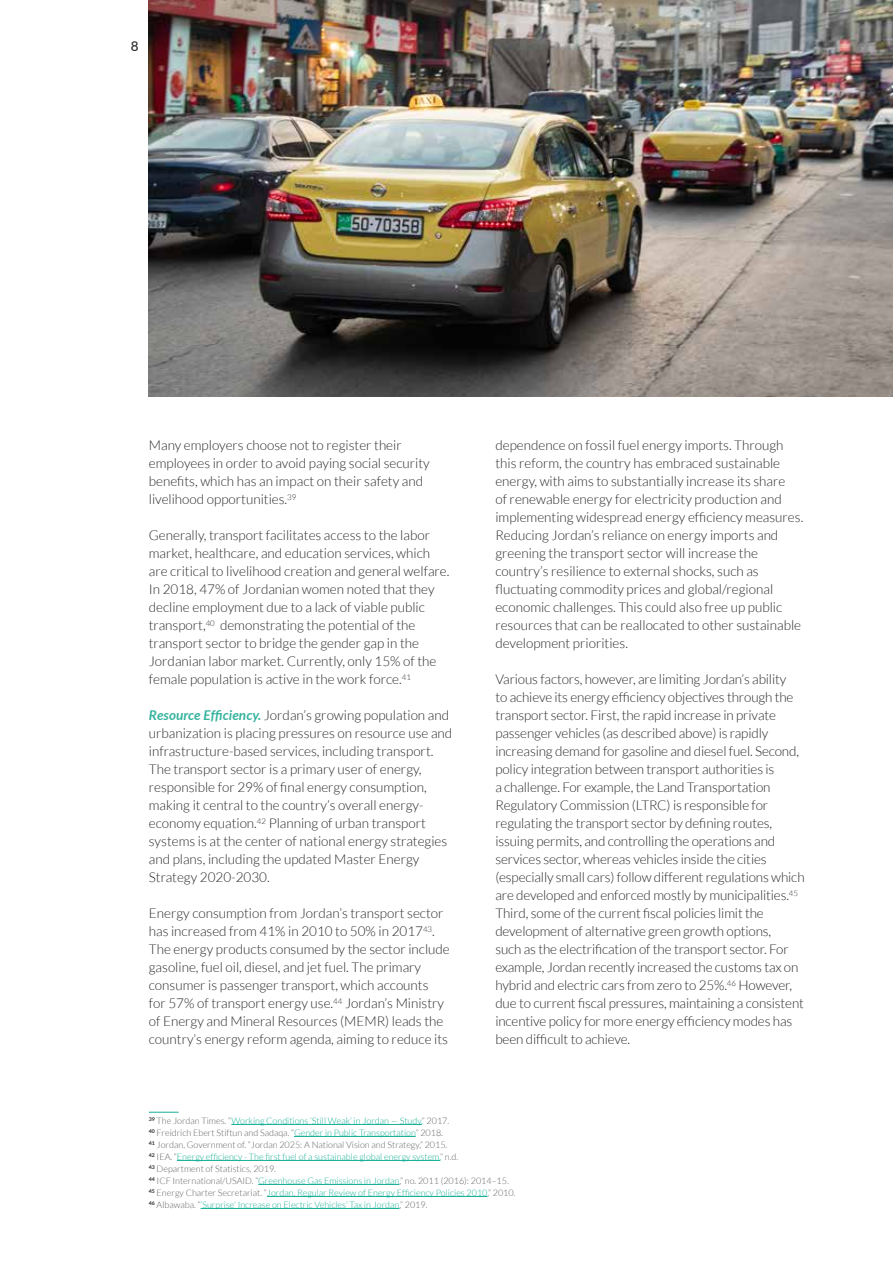
<style>
.page{position:relative;width:893px;height:1263px;background:#fff}
.page>*{position:absolute;margin:0;border:0;box-sizing:border-box;transform-origin:0 0}
.t1{font:300 13.5px/18px "Lato";color:#282827}
.t2{font:500 13.5px "Lato";color:#282827}
.t3{font:300 9px/12px "Lato";color:#616160}
.s1{font-weight:700;font-style:italic;color:#35b39d}
.s2{color:#15af97}
</style>
<div class="page">
<hr style="left:149px;top:1112px;width:30px;height:1px;background:#15af97">
<hr style="left:231px;top:1124px;width:191px;height:1px;background:#15af97">
<hr style="left:294px;top:1136px;width:122px;height:1px;background:#15af97">
<hr style="left:177px;top:1160px;width:263px;height:1px;background:#15af97">
<hr style="left:258px;top:1184px;width:141px;height:1px;background:#15af97">
<hr style="left:267px;top:1196px;width:220px;height:1px;background:#15af97">
<hr style="left:201px;top:1208px;width:198px;height:1px;background:#15af97">
<img style="left:149px;top:0;width:744px;height:396px">
<p class="t2" style="left:131px;top:36px;width:9px">8</p>
<p class="t1" style="left:149px;top:436px;width:282px">Many employers choose not to register their employees in order to avoid paying social security benefits, which has an impact on their safety and livelihood opportunities.<sup>39</sup></p>
<p class="t1" style="left:149px;top:526px;width:302px">Generally, transport facilitates access to the labor market, healthcare, and education services, which are critical to livelihood creation and general welfare.<br>In 2018, 47% of Jordanian women noted that they decline employment due to a lack of viable public transport,<sup>40</sup> demonstrating the potential of the transport sector to bridge the gender gap in the Jordanian labor market. Currently, only 15% of the female population is active in the work force.<sup>41</sup></p>
<p class="t1" style="left:149px;top:706px;width:305px"><span class="s1">Resource Efficiency.</span> Jordan’s growing population and urbanization is placing pressures on resource use and infrastructure-based services, including transport.<br>The transport sector is a primary user of energy, responsible for 29% of final energy consumption, making it central to the country’s overall energy&shy;economy equation.<sup>42</sup> Planning of urban transport systems is at the center of national energy strategies and plans, including the updated Master Energy Strategy 2020-2030.</p>
<p class="t1" style="left:149px;top:904px;width:302px">Energy consumption from Jordan’s transport sector has increased from 41% in 2010 to 50% in 2017<sup>43</sup>.<br>The energy products consumed by the sector include gasoline, fuel oil, diesel, and jet fuel. The primary consumer is passenger transport, which accounts<br>for 57% of transport energy use.<sup>44</sup> Jordan’s Ministry of Energy and Mineral Resources (MEMR) leads the country’s energy reform agenda, aiming to reduce its</p>
<p class="t1" style="left:495px;top:436px;width:309px">dependence on fossil fuel energy imports. Through this reform, the country has embraced sustainable energy, with aims to substantially increase its share<br>of renewable energy for electricity production and implementing widespread energy efficiency measures.<br>Reducing Jordan’s reliance on energy imports and greening the transport sector will increase the country’s resilience to external shocks, such as fluctuating commodity prices and global/regional economic challenges. This could also free up public resources that can be reallocated to other sustainable development priorities.</p>
<p class="t1" style="left:495px;top:670px;width:311px">Various factors, however, are limiting Jordan’s ability<br>to achieve its energy efficiency objectives through the transport sector. First, the rapid increase in private passenger vehicles (as described above) is rapidly increasing demand for gasoline and diesel fuel. Second, policy integration between transport authorities is<br>a challenge. For example, the Land Transportation Regulatory Commission (LTRC) is responsible for regulating the transport sector by defining routes, issuing permits, and controlling the operations and services sector, whereas vehicles inside the cities (especially small cars) follow different regulations which are developed and enforced mostly by municipalities.<sup>45<br></sup>Third, some of the current fiscal policies limit the development of alternative green growth options,<br>such as the electrification of the transport sector. For example, Jordan recently increased the customs tax on hybrid and electric cars from zero to 25%.<sup>46</sup> However, due to current fiscal pressures, maintaining a consistent incentive policy for more energy efficiency modes has been difficult to achieve.</p>
<p class="t3" style="left:149px;top:1114px;width:368px"><sup>39</sup> The Jordan Times. “<span class="s2">Working Conditions ‘Still Weak’ in Jordan — Study,</span>” 2017.<br><sup>40</sup> Freidrich Ebert Stiftun and Sadaqa. “<span class="s2">Gender in Public Transportation</span>” 2018.<br><sup>41</sup> Jordan, Government of. “Jordan 2025: A National Vision and Strategy,” 2015.<br><sup>42</sup> IEA. “<span class="s2">Energy efficiency - The first fuel of a sustainable global energy system,</span>” n.d.<br><sup>43</sup> Department of Statistics, 2019.<br><sup>44</sup> ICF International/USAID. “<span class="s2">Greenhouse Gas Emissions in Jordan</span>,” no. 2011 (2016): 2014–15.<br><sup>45</sup> Energy Charter Secretariat. “<span class="s2">Jordan, Regular Review of Energy Efficiency Policies 2010</span>,” 2010.<br><sup>46</sup> Albawaba. “<span class="s2">‘Surprise’ Increase on Electric Vehicles’ Tax in Jordan</span>,” 2019.</p>
</div>
